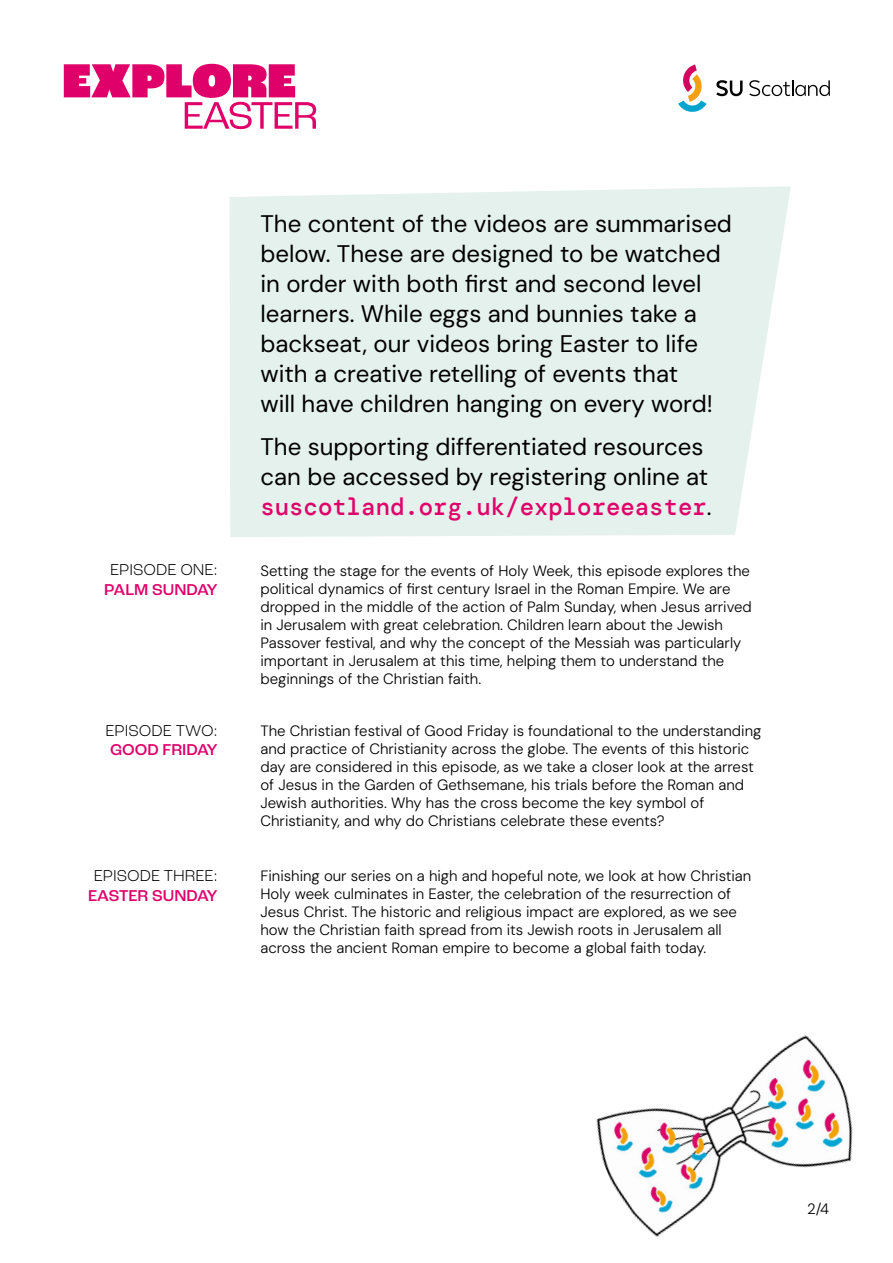
<style>
.page{position:relative;width:893px;height:1263px;background:#fff}
.page>*{position:absolute;margin:0;border:0;box-sizing:border-box;transform-origin:0 0}
.t1{font:24px/30px "DM Sans";color:#000}
.t2{font:500 24px "DM Mono";color:#e00069}
.t3{font:300 16.5px "Roc Grotesk";color:#000}
.t4{font:500 16.5px "Roc Grotesk";color:#e00069}
.t5{font:300 15px/18px "DM Sans";color:#000}
.s1{font-family:"DM Sans";font-weight:400;color:#000}
</style>
<div class="page">
<svg style="left:716px;top:80px;width:27px;height:16px"></svg>
<svg style="left:749px;top:80px;width:81px;height:16px"></svg>
<svg style="left:678px;top:64px;width:29px;height:48px"></svg>
<svg style="left:230px;top:186px;width:561px;height:351px;background:#e5f1ed"></svg>
<svg style="left:64px;top:64px;width:252px;height:65px"></svg>
<img style="left:596px;top:1035px;width:257px;height:202px">
<p class="t1" style="left:260px;top:209px;width:473px">The content of the videos are summarised below. These are designed to be watched in order with both first and second level learners. While eggs and bunnies take a backseat, our videos bring Easter to life with a creative retelling of events that<br>will have children hanging on every word!</p>
<h1 class="t1" style="left:260px;top:431px;width:449px">The supporting differentiated resources can be accessed by registering online at</h1>
<h1 class="t2" style="left:260px;top:492px;width:453px">suscotland.org.uk/exploreeaster<span class="s1">.</span></h1>
<p class="t3" style="left:110px;top:560px;width:109px">EPISODE ONE:</p>
<p class="t4" style="left:104px;top:580px;width:115px">PALM SUNDAY</p>
<p class="t5" style="left:260px;top:561px;width:493px">Setting the stage for the events of Holy Week, this episode explores the political dynamics of first century Israel in the Roman Empire. We are dropped in the middle of the action of Palm Sunday, when Jesus arrived in Jerusalem with great celebration. Children learn about the Jewish Passover festival, and why the concept of the Messiah was particularly important in Jerusalem at this time, helping them to understand the beginnings of the Christian faith.</p>
<p class="t3" style="left:105px;top:720px;width:114px">EPISODE TWO:</p>
<p class="t4" style="left:110px;top:740px;width:109px">GOOD FRIDAY</p>
<p class="t5" style="left:260px;top:721px;width:502px">The Christian festival of Good Friday is foundational to the understanding and practice of Christianity across the globe. The events of this historic day are considered in this episode, as we take a closer look at the arrest of Jesus in the Garden of Gethsemane, his trials before the Roman and Jewish authorities. Why has the cross become the key symbol of Christianity, and why do Christians celebrate these events?</p>
<p class="t3" style="left:94px;top:865px;width:126px">EPISODE THREE:</p>
<p class="t4" style="left:88px;top:885px;width:131px">EASTER SUNDAY</p>
<p class="t5" style="left:260px;top:867px;width:492px">Finishing our series on a high and hopeful note, we look at how Christian Holy week culminates in Easter, the celebration of the resurrection of Jesus Christ. The historic and religious impact are explored, as we see how the Christian faith spread from its Jewish roots in Jerusalem all across the ancient Roman empire to become a global faith today.</p>
<p class="t5" style="left:807px;top:1200px;width:24px">2/4</p>
</div>
